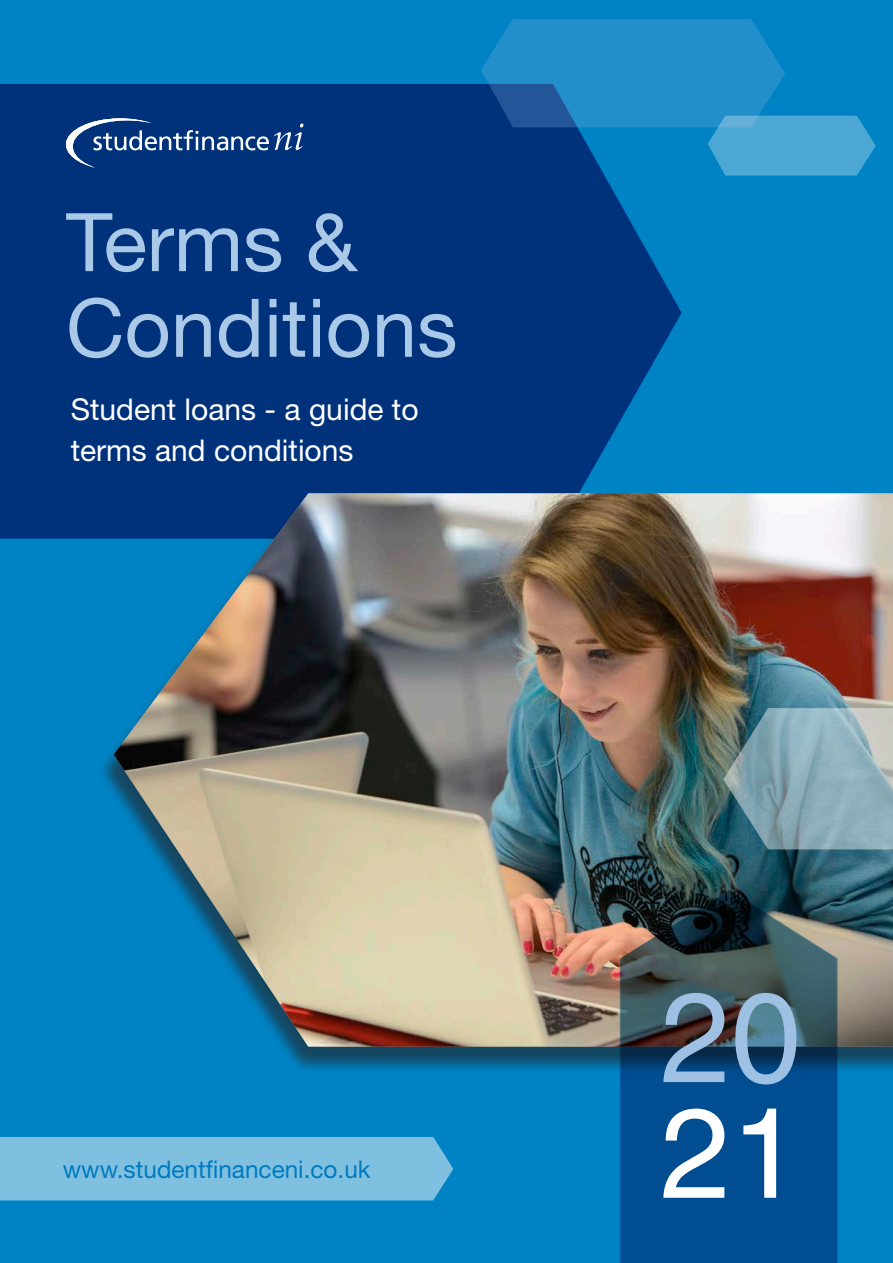
<style>
.page{position:relative;width:893px;height:1263px;background:#0083c4}
.page>*{position:absolute;margin:0;border:0;box-sizing:border-box;transform-origin:0 0}
.t1{font:126.9px/115.6px "Helvetica LT Std";color:#9ec0e3}
.t2{font:81px/85.7px "Helvetica Neue LT Std";color:#aac8e7}
.t3{font:30px/41px "Helvetica Neue LT Std";color:#fff}
.t4{font:24.3px "Helvetica Neue LT Std";color:#007abf}
.s1{color:#fff}
</style>
<div class="page">
<div style="left:0;top:84px;width:682px;height:455px;background:#00327c"></div>
<div style="left:97px;top:498px;width:796px;height:576px;background:#231f20;opacity:.6"></div>
<img style="left:114px;top:493px;width:779px;height:553px">
<svg style="left:481px;top:19px;width:395px;height:157px"></svg>
<div style="left:0;top:1137px;width:453px;height:63px;background:#7fc0e1"></div>
<svg style="left:66px;top:118px;width:237px;height:50px;background:#244e8e"></svg>
<svg style="left:723px;top:708px;width:170px;height:141px;background:#84a3ac"></svg>
<svg style="left:620px;top:890px;width:217px;height:373px;background:#194b72"></svg>
<h1 class="t2" style="left:66px;top:198px;width:393px">Terms &amp;<br>Conditions</h1>
<h1 class="t3" style="left:71px;top:388px;width:349px">Student loans - a guide to terms and conditions</h1>
<p class="t4" style="left:63px;top:1154px;width:309px">www.studentfinanceni.co.uk</p>
<p class="t1" style="left:660px;top:979px;width:143px">20<br><span class="s1">21</span></p>
</div>
